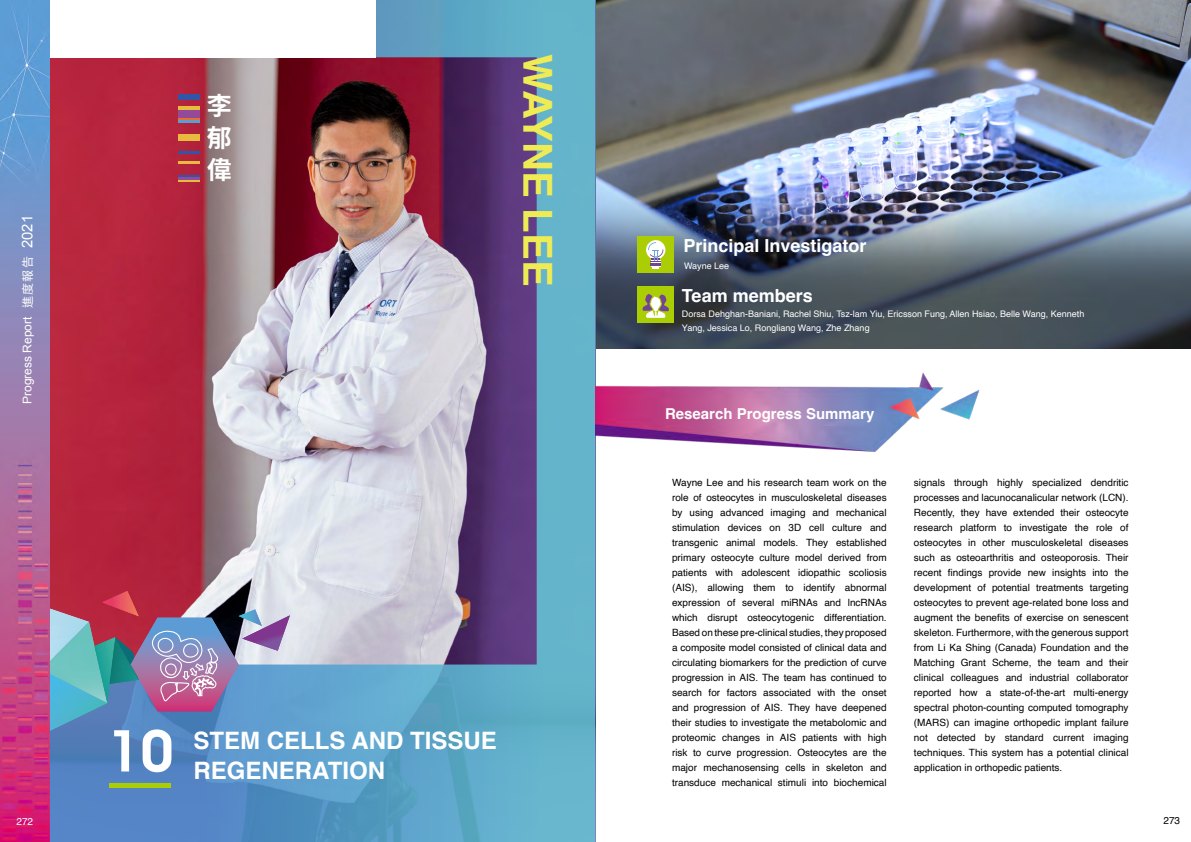
<style>
.page{position:relative;width:1191px;height:842px;background:#fff}
.page>*{position:absolute;margin:0;border:0;box-sizing:border-box;transform-origin:0 0}
.t1{font:600 58px "Avant Garde IT Cby BT";color:#fff}
.t2{font:700 40px "Helvetica";color:#efeb55}
.t3{font:700 25px/32px "Noto Sans CJ Ktc";color:#fff;text-align:justify}
.t4{font:700 24px "Helvetica";color:#fff}
.t5{font:700 18px "Helvetica";color:#fff}
.t6{font:700 15px "Helvetica";color:#fff}
.t7{font:14.8px "Arial";color:#fff}
.t8{font:12px "Arial";color:#fff}
.t9{font:12px "Noto Sans CJ Ktc";color:#fff}
.t10{font:10px/15px "Helvetica";color:#000;text-align:justify}
.t11{font:10px "Helvetica";color:#fff}
.t12{font:9px/14px "Helvetica";color:#fff}
</style>
<div class="page">
<svg style="left:50px;top:0;width:545px;height:842px;background:#907e98"></svg>
<hr style="left:178px;top:117px;width:22px;height:3px;background:#e8702c">
<hr style="left:178px;top:107px;width:22px;height:4px;background:#e8ba3e">
<div style="left:178px;top:110px;width:22px;height:7px;background:#924a99"></div>
<hr style="left:178px;top:120px;width:22px;height:3px;background:#5c9dd5">
<svg style="left:178px;top:180px;width:22px;height:1px"></svg>
<hr style="left:178px;top:175px;width:22px;height:2px;background:#3156a5">
<hr style="left:178px;top:177px;width:22px;height:3px;background:#924a99">
<hr style="left:178px;top:151px;width:22px;height:3px;background:#3156a5">
<div style="left:178px;top:94px;width:22px;height:6px;background:#3156a5"></div>
<hr style="left:178px;top:161px;width:22px;height:3px;background:#e8ba3e">
<div style="left:178px;top:134px;width:22px;height:7px;background:#e8ba3e"></div>
<div style="left:50px;top:0;width:325px;height:57px;background:#fff"></div>
<hr style="left:109px;top:783px;width:61px;height:4px;background:#abcd03">
<svg style="left:50px;top:591px;width:240px;height:140px;background:#8487a7"></svg>
<img style="left:0;top:0;width:50px;height:842px">
<img style="left:596px;top:0;width:595px;height:349px">
<img style="left:595px;top:368px;width:385px;height:88px">
<div style="left:637px;top:236px;width:37px;height:37px;background:#abcd03"></div>
<svg style="left:646px;top:240px;width:19px;height:20px"></svg>
<svg style="left:648px;top:242px;width:15px;height:27px"></svg>
<div style="left:637px;top:286px;width:37px;height:37px;background:#abcd03"></div>
<svg style="left:642px;top:294px;width:27px;height:24px"></svg>
<h3 class="t7" style="left:18px;top:248px;width:34px;rotate:-90deg">2021</h3>
<p class="t9" style="left:21px;top:308px;width:53px;rotate:-90deg">進度報告</p>
<p class="t8" style="left:20px;top:404px;width:89px;rotate:-90deg">Progress Report</p>
<h3 class="t3" style="left:207px;top:90px;width:26px">李郁偉</h3>
<h2 class="t2" style="left:562px;top:54px;width:233px;rotate:90deg">WAYNE LEE</h2>
<p class="t11" style="left:16px;top:814px;width:18px">272</p>
<h1 class="t1" style="left:107px;top:716px;width:68px">10</h1>
<h3 class="t4" style="left:193px;top:726px;width:305px">STEM CELLS AND TISSUE</h3>
<h3 class="t4" style="left:193px;top:756px;width:193px">REGENERATION</h3>
<h3 class="t5" style="left:683px;top:235px;width:185px">Principal Investigator</h3>
<h3 class="t5" style="left:682px;top:285px;width:132px">Team members</h3>
<p class="t12" style="left:684px;top:259px;width:47px">Wayne Lee</p>
<p class="t12" style="left:682px;top:307px;width:404px">Dorsa Dehghan-Baniani, Rachel Shiu, Tsz-lam Yiu, Ericsson Fung, Allen Hsiao, Belle Wang, Kenneth<br>Yang, Jessica Lo, Rongliang Wang, Zhe Zhang</p>
<h3 class="t6" style="left:665px;top:405px;width:211px">Research Progress Summary</h3>
<p class="t10" style="left:672px;top:476px;width:216px">Wayne Lee and his research team work on the role of osteocytes in musculoskeletal diseases by using advanced imaging and mechanical stimulation devices on 3D cell culture and transgenic animal models. They established primary osteocyte culture model derived from patients with adolescent idiopathic scoliosis (AIS), allowing them to identify abnormal expression of several miRNAs and lncRNAs which disrupt osteocytogenic differentiation.<br>Based on these pre-clinical studies, they proposed a composite model consisted of clinical data and circulating biomarkers for the prediction of curve progression in AIS. The team has continued to search for factors associated with the onset and progression of AIS. They have deepened their studies to investigate the metabolomic and proteomic changes in AIS patients with high risk to curve progression. Osteocytes are the major mechanosensing cells in skeleton and transduce mechanical stimuli into biochemical</p>
<p class="t10" style="left:914px;top:476px;width:216px">signals through highly specialized dendritic processes and lacunocanalicular network (LCN).<br>Recently, they have extended their osteocyte research platform to investigate the role of osteocytes in other musculoskeletal diseases such as osteoarthritis and osteoporosis. Their recent findings provide new insights into the development of potential treatments targeting osteocytes to prevent age-related bone loss and augment the benefits of exercise on senescent skeleton. Furthermore, with the generous support from Li Ka Shing (Canada) Foundation and the Matching Grant Scheme, the team and their clinical colleagues and industrial collaborator reported how a state-of-the-art multi-energy spectral photon-counting computed tomography (MARS) can imagine orthopedic implant failure not detected by standard current imaging techniques. This system has a potential clinical application in orthopedic patients.</p>
<p class="t10" style="left:1163px;top:814px;width:18px">273</p>
</div>
